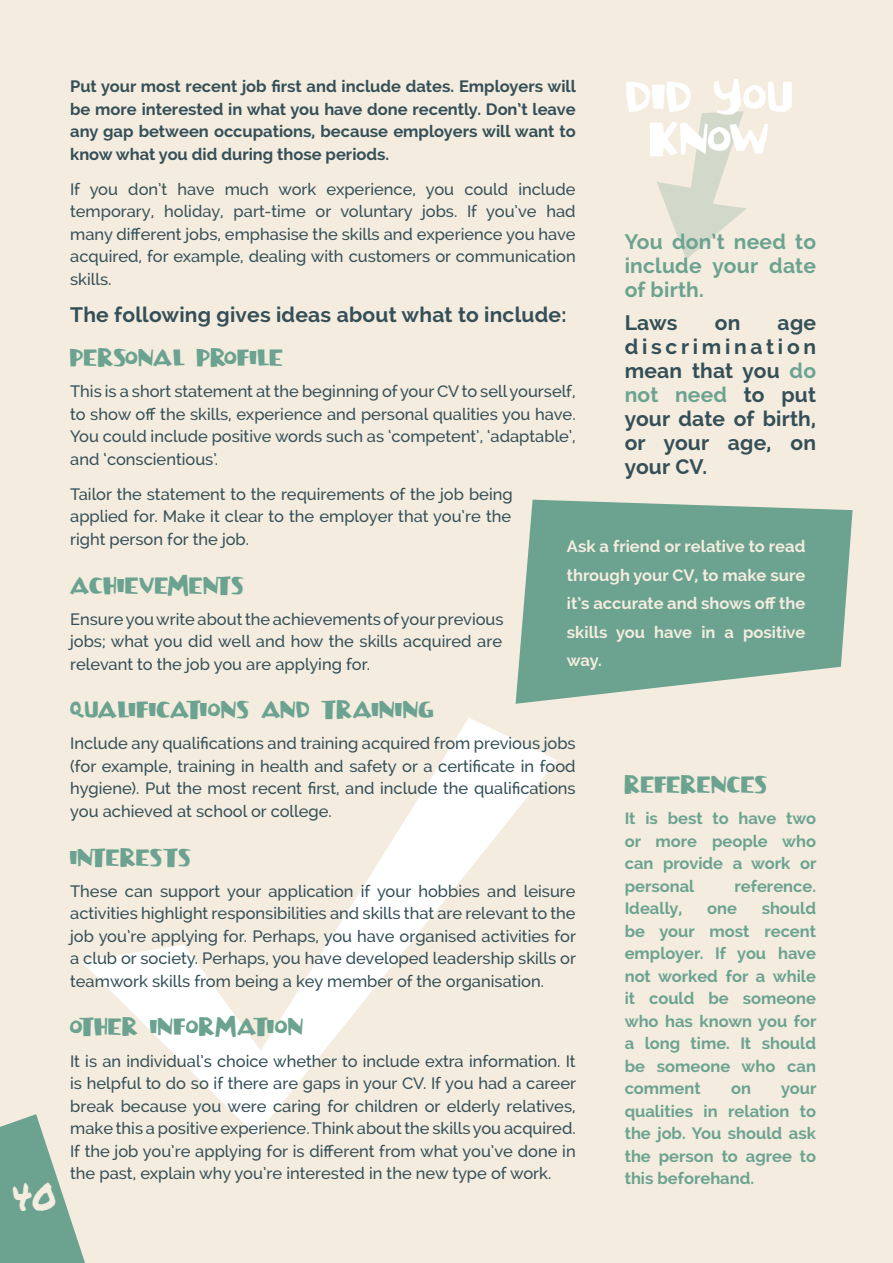
<style>
.page{position:relative;width:893px;height:1263px;background:#f4ecdf}
.page>*{position:absolute;margin:0;border:0;box-sizing:border-box;transform-origin:0 0}
.t1{font:45px/42px "Bowreghuldemo";color:#fff;text-align:center;scale:1.25 1}
.t2{font:36px "Permanent Marker";color:#f4ecdf}
.t3{font:24px "Bowreghuldemo";color:#6ba390;scale:1.25 1}
.t4{font:700 21px/24px "Raleway";letter-spacing:.01em;color:#344f57;text-align:justify}
.t5{font:700 21px/24px "Raleway";letter-spacing:.01em;color:#6ba390;text-align:justify}
.t6{font:500 16.5px/22.5px "Raleway";color:#344f57;text-align:justify}
.t7{font:700 16.5px/22.5px "Raleway";color:#6ba390;text-align:justify}
.t8{font:700 16.5px/22.5px "Raleway";color:#344f57;text-align:justify}
.t9{font:700 16.5px/28.5px "Raleway";color:#f4ecdf;text-align:justify}
.s1{color:#6ba390}
</style>
<div class="page">
<svg style="left:657px;top:111px;width:90px;height:148px"></svg>
<svg style="left:82px;top:718px;width:475px;height:418px"></svg>
<svg style="left:0;top:1114px;width:85px;height:149px"></svg>
<svg style="left:516px;top:500px;width:337px;height:204px;fill:#6ba390"></svg>
<h2 class="t2" style="left:11px;top:1170px;width:47px">40</h2>
<h1 class="t1" style="left:626px;top:76px;width:136px">DID YOU<br>KNOW</h1>
<p class="t8" style="left:70px;top:75px;width:507px">Put your most recent job first and include dates. Employers will be more interested in what you have done recently. Don’t leave any gap between occupations, because employers will want to know what you did during those periods.</p>
<p class="t6" style="left:70px;top:178px;width:507px">If you don’t have much work experience, you could include temporary, holiday, part-time or voluntary jobs. If you’ve had many different jobs, emphasise the skills and experience you have acquired, for example, dealing with customers or communication skills.</p>
<p class="t4" style="left:70px;top:302px;width:498px">The following gives ideas about what to include:</p>
<h3 class="t3" style="left:70px;top:344px;width:172px">PERSONAL PROFILE</h3>
<p class="t6" style="left:70px;top:380px;width:507px">This is a short statement at the beginning of your CV to sell yourself, to show off the skills, experience and personal qualities you have.<br>You could include positive words such as ‘competent’, ‘adaptable’, and ‘conscientious’.</p>
<p class="t6" style="left:70px;top:483px;width:444px">Tailor the statement to the requirements of the job being applied for. Make it clear to the employer that you’re the right person for the job.</p>
<h3 class="t3" style="left:70px;top:571px;width:141px">ACHIEVEMENTS</h3>
<p class="t6" style="left:70px;top:608px;width:435px">Ensure you write about the achievements of your previous jobs; what you did well and how the skills acquired are relevant to the job you are applying for.</p>
<h3 class="t3" style="left:70px;top:696px;width:293px">QUALIFICATIONS AND TRAINING</h3>
<p class="t6" style="left:70px;top:732px;width:507px">Include any qualifications and training acquired from previous jobs (for example, training in health and safety or a certificate in food hygiene). Put the most recent first, and include the qualifications you achieved at school or college.</p>
<h3 class="t3" style="left:70px;top:843px;width:99px">INTERESTS</h3>
<p class="t6" style="left:70px;top:880px;width:507px">These can support your application if your hobbies and leisure activities highlight responsibilities and skills that are relevant to the job you’re applying for. Perhaps, you have organised activities for a club or society. Perhaps, you have developed leadership skills or teamwork skills from being a key member of the organisation.</p>
<h3 class="t3" style="left:70px;top:1013px;width:189px">OTHER INFORMATION</h3>
<p class="t6" style="left:70px;top:1049px;width:507px">It is an individual’s choice whether to include extra information. It is helpful to do so if there are gaps in your CV. If you had a career break because you were caring for children or elderly relatives, make this a positive experience. Think about the skills you acquired.<br>If the job you’re applying for is different from what you’ve done in the past, explain why you’re interested in the new type of work.</p>
<p class="t5" style="left:625px;top:230px;width:193px">You don’t need to include your date of birth.</p>
<p class="t4" style="left:625px;top:311px;width:54px">Laws</p>
<p class="t4" style="left:715px;top:311px;width:27px">on</p>
<p class="t4" style="left:625px;top:311px;width:193px;text-indent:153px">age discrimination mean that you <span class="s1">do not need</span> to put your date of birth, or your age, on your CV.</p>
<p class="t9" style="left:567px;top:532px;width:240px">Ask a friend or relative to read through your CV, to make sure it’s accurate and shows off the skills you have in a positive way.</p>
<h3 class="t3" style="left:625px;top:770px;width:116px">REFERENCES</h3>
<p class="t7" style="left:625px;top:807px;width:193px">It is best to have two or more people who can provide a work or personal</p>
<p class="t7" style="left:734px;top:875px;width:83px">reference.</p>
<p class="t7" style="left:625px;top:897px;width:193px;text-indent:137px">should be your most recent employer. If you have not worked for a while it could be someone who has known you for a long time. It should be someone who can comment</p>
<p class="t7" style="left:625px;top:897px;width:59px">Ideally,</p>
<p class="t7" style="left:707px;top:897px;width:31px">one</p>
<p class="t7" style="left:625px;top:1077px;width:193px;text-indent:156px">your qualities in relation to the job. You should ask the person to agree to this beforehand.</p>
<p class="t7" style="left:731px;top:1077px;width:21px">on</p>
</div>
